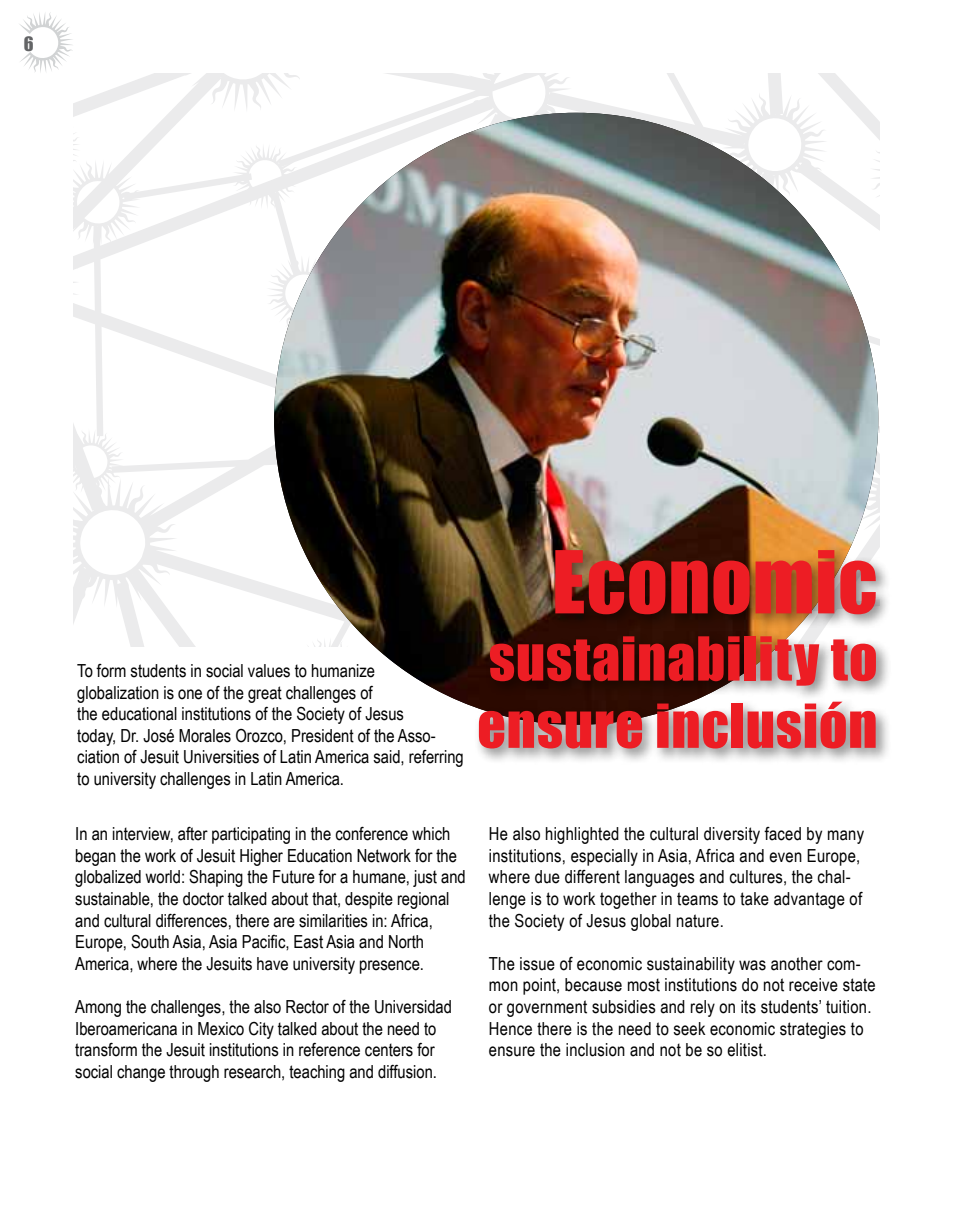
<style>
.page{position:relative;width:964px;height:1225px;background:#fff}
.page>*{position:absolute;margin:0;border:0;box-sizing:border-box;transform-origin:0 0}
.t1{font:80px "Impact";letter-spacing:.01em;color:#ed1d24}
.t2{font:56px/67.2px "Impact";letter-spacing:.015em;color:#ed1d24}
.t3{font:18.2px "Impact";color:#636466}
.t4{font:18px/21.6px "Arial Narrow";color:#000}
</style>
<div class="page">
<svg style="left:19px;top:12px;width:54px;height:60px"></svg>
<svg style="left:74px;top:74px;width:805px;height:573px"></svg>
<img style="left:274px;top:113px;width:604px;height:594px">
<div style="left:473px;top:545px;width:419px;height:220px;background:#000;opacity:.45"></div>
<p class="t3" style="left:24px;top:29px;width:11px">6</p>
<p class="t4" style="left:77px;top:659px;width:388px">To form students in social values to humanize<br>globalization is one of the great challenges of<br>the educational institutions of the Society of Jesus<br>today, Dr. José Morales Orozco, President of the Asso&shy;ciation of Jesuit Universities of Latin America said, referring to university challenges in Latin America.</p>
<h1 class="t1" style="left:552px;top:520px;width:327px">Economic</h1>
<h2 class="t2" style="left:477px;top:623px;width:402px">sustainability to ensure inclusión</h2>
<p class="t4" style="left:75px;top:822px;width:392px">In an interview, after participating in the conference which began the work of Jesuit Higher Education Network for the globalized world: Shaping the Future for a humane, just and sustainable, the doctor talked about that, despite regional and cultural differences, there are similarities in: Africa, Europe, South Asia, Asia Pacific, East Asia and North America, where the Jesuits have university presence.</p>
<p class="t4" style="left:75px;top:995px;width:378px">Among the challenges, the also Rector of the Universidad Iberoamericana in Mexico City talked about the need to transform the Jesuit institutions in reference centers for social change through research, teaching and diffusion.</p>
<p class="t4" style="left:489px;top:822px;width:377px">He also highlighted the cultural diversity faced by many institutions, especially in Asia, Africa and even Europe, where due different languages and cultures, the chal&shy;lenge is to work together in teams to take advantage of the Society of Jesus global nature.</p>
<p class="t4" style="left:489px;top:952px;width:388px">The issue of economic sustainability was another com&shy;mon point, because most institutions do not receive state or government subsidies and rely on its students’ tuition.<br>Hence there is the need to seek economic strategies to ensure the inclusion and not be so elitist.</p>
</div>
